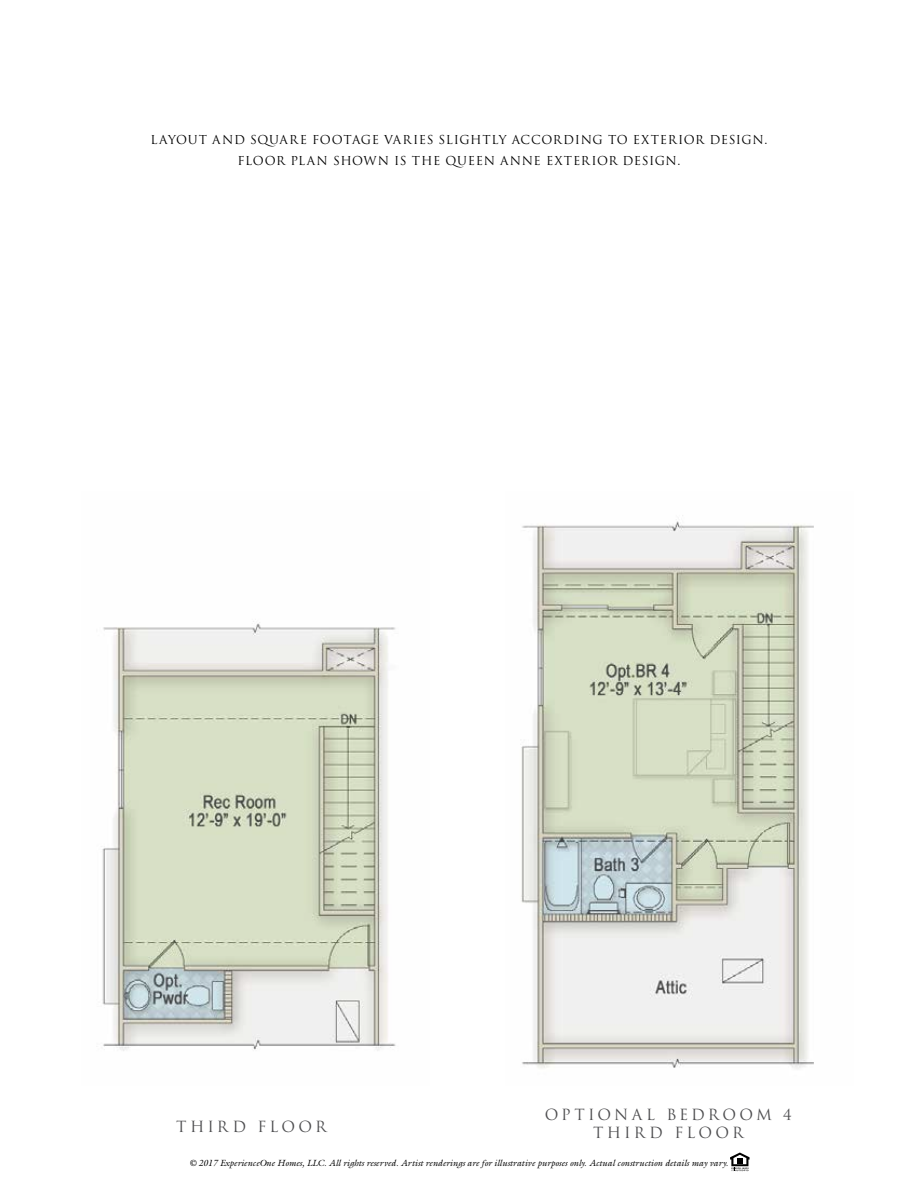
<style>
.page{position:relative;width:918px;height:1188px;background:#fff}
.page>*{position:absolute;margin:0;border:0;box-sizing:border-box;transform-origin:0 0}
.t1{font:15px/18px "Trajan Pro";letter-spacing:.21em;color:#4d4d4f;text-align:center}
.t2{font:12px/21px "Trajan Pro";letter-spacing:.045em;color:#000;text-align:center}
.t3{font:italic 9px "Galliard";color:#000}
</style>
<div class="page">
<img style="left:521px;top:515px;width:293px;height:554px">
<img style="left:102px;top:621px;width:294px;height:430px">
<svg style="left:730px;top:1153px;width:20px;height:18px"></svg>
<h2 class="t2" style="left:151px;top:129px;width:618px">LAYOUT AND SQUARE FOOTAGE VARIES SLIGHTLY ACCORDING TO EXTERIOR DESIGN.<br>FLOOR PLAN SHOWN IS THE QUEEN ANNE EXTERIOR DESIGN.</h2>
<h1 class="t1" style="left:545px;top:1106px;width:249px">OPTIONAL BEDROOM 4<br>THIRD FLOOR</h1>
<h1 class="t1" style="left:176px;top:1118px;width:152px">THIRD FLOOR</h1>
<p class="t3" style="left:190px;top:1157px;width:540px">© 2017 ExperienceOne Homes, LLC. All rights reserved. Artist renderings are for illustrative purposes only. Actual construction details may vary.</p>
</div>
